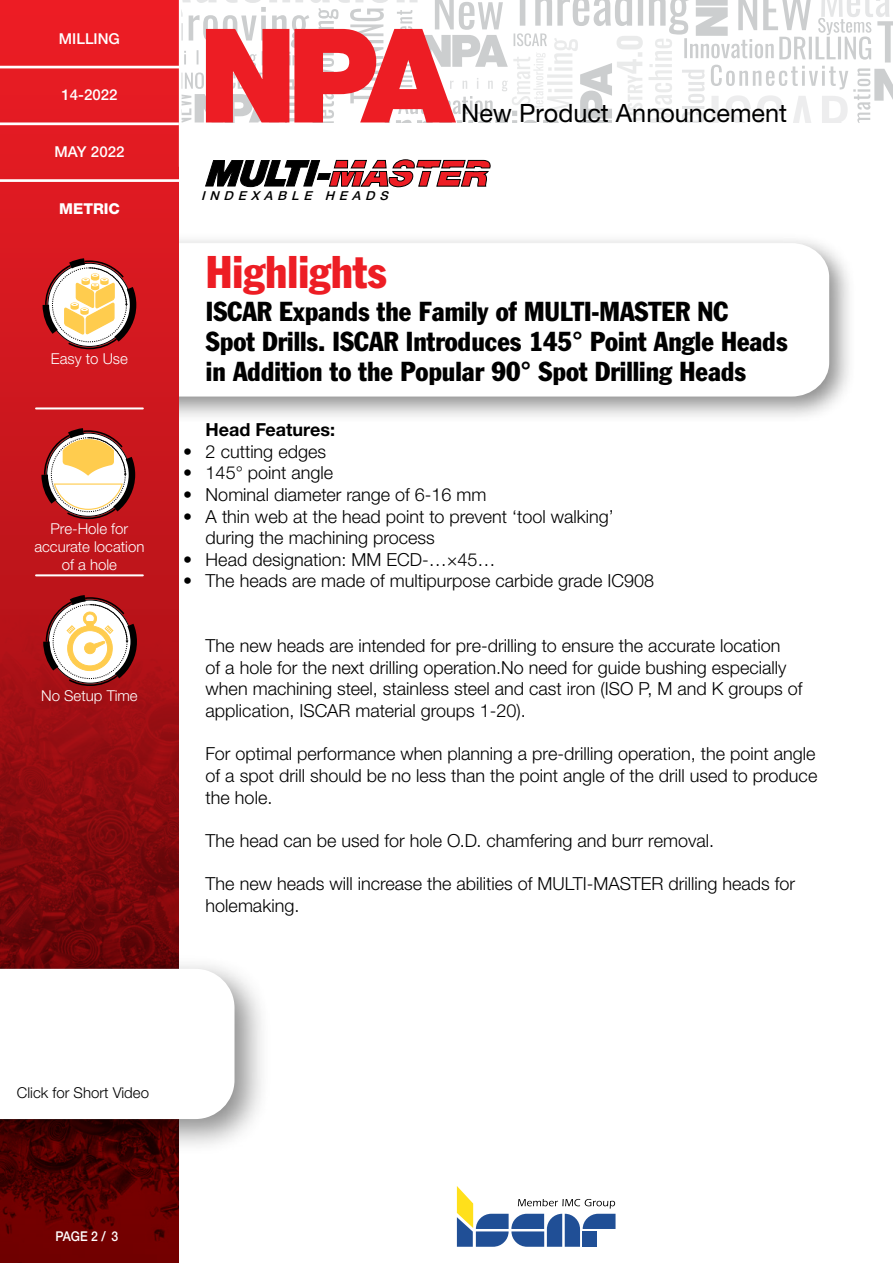
<style>
.page{position:relative;width:893px;height:1263px;background:#fff}
.page>*{position:absolute;margin:0;border:0;box-sizing:border-box;transform-origin:0 0}
.t1{font:condensed 45px "Franklin Gothic Std";color:#ed1d24}
.t2{font:condensed 27px/30px "Franklin Gothic Std";color:#000}
.t3{font:25.2px "Helvetica Neue LTW1 G";color:#000}
.t4{font:300 18px/21.6px "Helvetica Neue LTW1 G";color:#000}
.t5{font:700 18px "Helvetica Neue LTW1 G";color:#000}
.t6{font:300 15px/18px "Helvetica Neue LTW1 G";color:#fff;text-align:center}
.t7{font:500 15px "Helvetica Neue LTW1 G";color:#fff}
.t8{font:300 15px "Helvetica Neue LTW1 G";color:#000}
.t9{font:800 15px "Helvetica Neue LTW1 G";color:#fff}
.t10{font:500 13.5px "Helvetica Neue LTW1 G";color:#fff;scale:.9 1}
.t11{font:italic 500 12.3px "Helvetica Neue LT Std";color:#000;scale:1.04 1}
</style>
<div class="page">
<div style="left:0;top:232px;width:857px;height:192px;background:#000;opacity:.45"></div>
<svg style="left:179px;top:243px;width:650px;height:153px"></svg>
<svg style="left:0;top:0;width:179px;height:606px;background:#d61920"></svg>
<img style="left:0;top:606px;width:179px;height:657px">
<svg style="left:457px;top:1186px;width:158px;height:61px"></svg>
<svg style="left:182px;top:0;width:711px;height:122px"></svg>
<hr style="left:0;top:66px;width:179px;height:2px;background:#fff">
<hr style="left:0;top:122px;width:179px;height:3px;background:#fff">
<hr style="left:0;top:179px;width:179px;height:3px;background:#fff">
<svg style="left:205px;top:159px;width:286px;height:29px"></svg>
<hr style="left:36px;top:574px;width:107px;height:2px;background:#fff">
<hr style="left:36px;top:407px;width:107px;height:2px;background:#fff">
<svg style="left:42px;top:594px;width:96px;height:93px"></svg>
<svg style="left:41px;top:427px;width:95px;height:93px"></svg>
<svg style="left:42px;top:257px;width:95px;height:93px"></svg>
<div style="left:0;top:955px;width:271px;height:201px;background:#000;opacity:.45"></div>
<svg style="left:0;top:969px;width:235px;height:150px"></svg>
<p class="t7" style="left:59px;top:29px;width:63px">MILLING</p>
<p class="t7" style="left:62px;top:86px;width:57px">14-2022</p>
<p class="t7" style="left:54px;top:143px;width:72px">MAY 2022</p>
<p class="t9" style="left:59px;top:200px;width:62px">METRIC</p>
<p class="t6" style="left:51px;top:350px;width:79px">Easy to Use</p>
<p class="t6" style="left:34px;top:520px;width:112px">Pre-Hole for accurate location of a hole</p>
<p class="t6" style="left:41px;top:686px;width:98px">No Setup Time</p>
<p class="t11" style="left:201px;top:189px;width:185px">INDEXABLE HEADS</p>
<h1 class="t1" style="left:206px;top:245px;width:182px">Highlights</h1>
<h3 class="t3" style="left:461px;top:98px;width:327px">New Product Announcement</h3>
<h2 class="t2" style="left:206px;top:296px;width:583px">ISCAR Expands the Family of MULTI-MASTER NC<br>Spot Drills. ISCAR Introduces 145° Point Angle Heads in Addition to the Popular 90° Spot Drilling Heads</h2>
<p class="t5" style="left:206px;top:419px;width:131px">Head Features:</p>
<p class="t4" style="left:183px;top:441px;width:144px">• 2 cutting edges</p>
<p class="t4" style="left:183px;top:462px;width:152px">• 145° point angle</p>
<p class="t4" style="left:183px;top:484px;width:305px">• Nominal diameter range of 6-16 mm</p>
<p class="t4" style="left:206px;top:505px;width:410px;text-indent:-22px">• A thin web at the head point to prevent ‘tool walking’ during the machining process</p>
<p class="t4" style="left:183px;top:549px;width:314px">• Head designation: MM ECD-…×45…</p>
<p class="t4" style="left:183px;top:570px;width:473px">• The heads are made of multipurpose carbide grade IC908</p>
<p class="t4" style="left:206px;top:635px;width:598px">The new heads are intended for pre-drilling to ensure the accurate location<br>of a hole for the next drilling operation.No need for guide bushing especially when machining steel, stainless steel and cast iron (ISO P, M and K groups of application, ISCAR material groups 1-20).</p>
<p class="t4" style="left:206px;top:743px;width:613px;text-align:justify">For optimal performance when planning a pre-drilling operation, the point angle of a spot drill should be no less than the point angle of the drill used to produce the hole.</p>
<p class="t4" style="left:206px;top:829px;width:510px">The head can be used for hole O.D. chamfering and burr removal.</p>
<p class="t4" style="left:206px;top:873px;width:591px">The new heads will increase the abilities of MULTI-MASTER drilling heads for holemaking.</p>
<p class="t8" style="left:17px;top:1084px;width:134px">Click for Short Video</p>
<p class="t10" style="left:55px;top:1228px;width:71px">PAGE 2 / 3</p>
</div>
